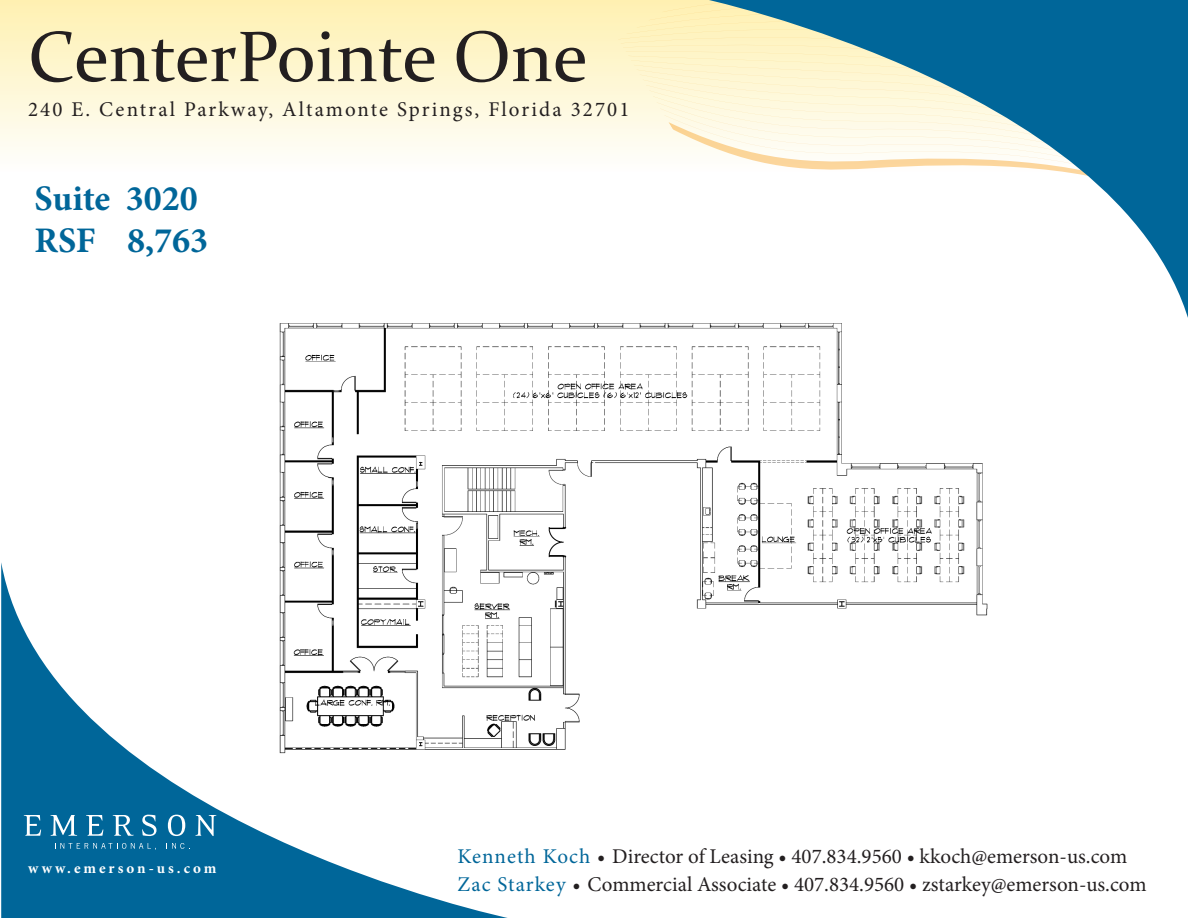
<style>
.page{position:relative;width:1188px;height:918px;background:#fff}
.page>*{position:absolute;margin:0;border:0;box-sizing:border-box;transform-origin:0 0}
.t1{font:72px "Constantia";color:#231f20}
.t2{font:700 36px "Minion Pro";color:#069}
.t3{font:21px "Minion Pro";letter-spacing:.005em;color:#231f20}
.t4{font:21px "Minion Pro";letter-spacing:.1em;color:#231f20}
.t5{font:700 15px "Minion Pro";letter-spacing:.2em;color:#fff}
.s1{color:#069}
</style>
<div class="page">
<div style="left:0;top:0;width:1188px;height:172px;background:linear-gradient(to bottom,#fef0b1,#fefefc)"></div>
<img style="left:186px;top:54px;width:802px;height:696px">
<svg style="left:618px;top:26px;width:31px;height:355px"></svg>
<svg style="left:643px;top:80px;width:345px;height:304px"></svg>
<svg style="left:694px;top:0;width:494px;height:347px"></svg>
<svg style="left:1px;top:562px;width:511px;height:356px"></svg>
<svg style="left:24px;top:815px;width:17px;height:21px"></svg>
<svg style="left:50px;top:815px;width:27px;height:21px"></svg>
<svg style="left:86px;top:815px;width:17px;height:21px"></svg>
<svg style="left:113px;top:815px;width:21px;height:21px"></svg>
<svg style="left:142px;top:815px;width:15px;height:21px"></svg>
<svg style="left:168px;top:815px;width:17px;height:21px"></svg>
<svg style="left:195px;top:815px;width:21px;height:21px"></svg>
<svg style="left:55px;top:843px;width:101px;height:7px"></svg>
<svg style="left:166px;top:843px;width:24px;height:6px"></svg>
<p class="t1" style="left:28px;top:8px;width:561px">CenterPointe One</p>
<p class="t4" style="left:28px;top:95px;width:603px">240 E. Central Parkway, Altamonte Springs, Florida 32701</p>
<p class="t2" style="left:35px;top:173px;width:165px">Suite 3020</p>
<p class="t2" style="left:35px;top:215px;width:175px">RSF 8,763</p>
<p class="t5" style="left:28px;top:858px;width:190px">www.emerson-us.com</p>
<p class="t3" style="left:457px;top:842px;width:671px"><span class="s1">Kenneth Koch</span> • Director of Leasing • 407.834.9560 • kkoch@emerson-us.com</p>
<p class="t3" style="left:457px;top:870px;width:691px"><span class="s1">Zac Starkey</span> • Commercial Associate • 407.834.9560 • zstarkey@emerson-us.com</p>
</div>
